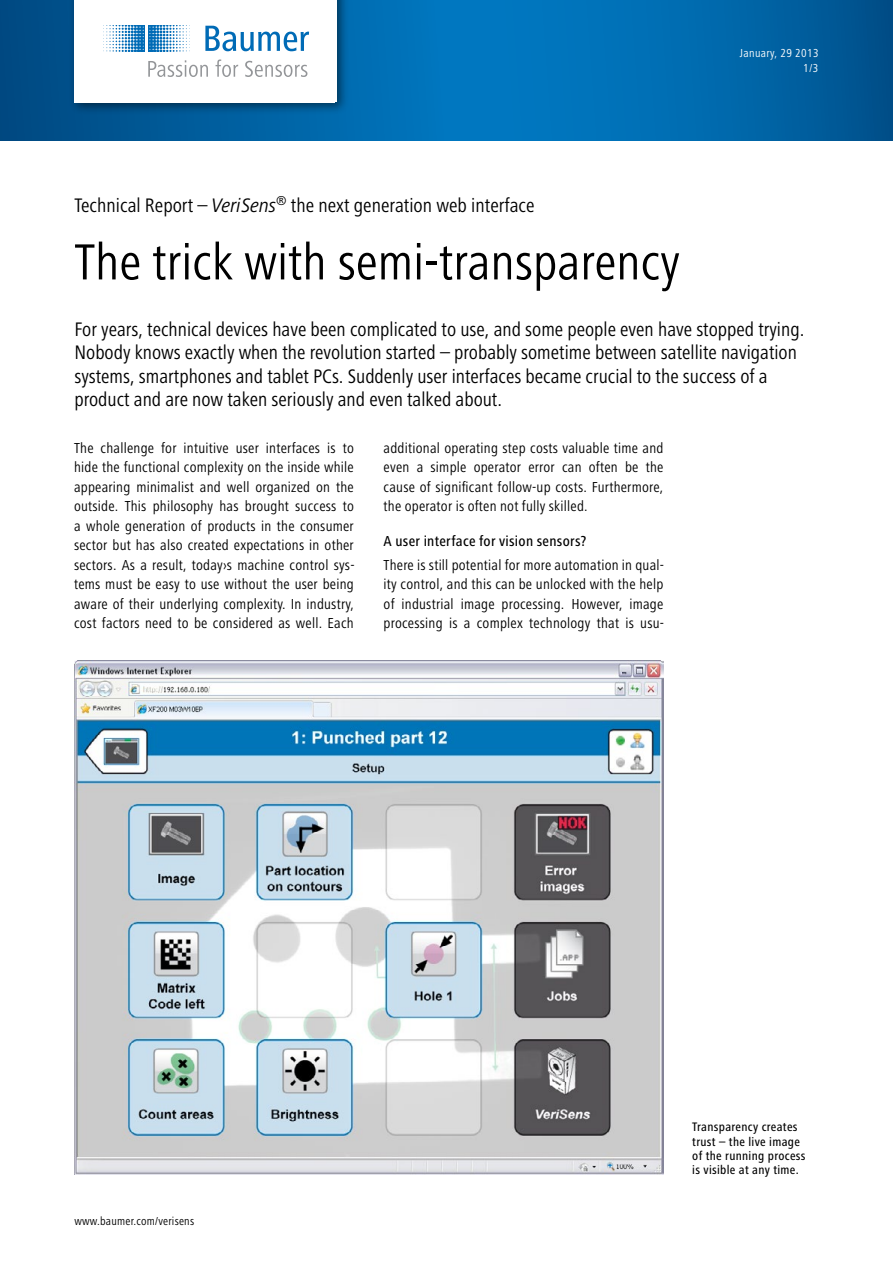
<style>
.page{position:relative;width:893px;height:1263px;background:#fff}
.page>*{position:absolute;margin:0;border:0;box-sizing:border-box;transform-origin:0 0}
.t1{font:condensed 52.5px "Frutiger Next LT";color:#000}
.t2{font:condensed 20.25px/23.7px "Frutiger Next LT";color:#000}
.t3{font:condensed 15px/19.5px "Frutiger Next LT";letter-spacing:.015em;color:#000;text-align:justify}
.t4{font:500 condensed 15px "Frutiger Next LT";letter-spacing:.02em;color:#000}
.t5{font:500 condensed 12.75px/14.2px "Frutiger Next LT";letter-spacing:.025em;color:#000}
.t6{font:condensed 12px "Frutiger Next LT";letter-spacing:.02em;color:#000}
.t7{font:condensed 12px/15px "Frutiger Next LT";letter-spacing:.03em;color:#fff;text-align:right}
.s1{font-style:italic;font-stretch:normal}
</style>
<div class="page">
<svg style="left:0;top:0;width:893px;height:141px;background:#0066a9"></svg>
<div style="left:68px;top:0;width:281px;height:115px;background:#000;opacity:.5"></div>
<div style="left:74px;top:0;width:261px;height:102px;background:#fff"></div>
<svg style="left:205px;top:26px;width:104px;height:25px"></svg>
<svg style="left:103px;top:25px;width:87px;height:27px"></svg>
<svg style="left:148px;top:60px;width:60px;height:17px"></svg>
<svg style="left:216px;top:59px;width:22px;height:18px"></svg>
<svg style="left:245px;top:61px;width:62px;height:16px"></svg>
<img style="left:74px;top:660px;width:589px;height:514px">
<p class="t7" style="left:740px;top:46px;width:80px">January, 29 2013<br>1/3</p>
<h2 class="t2" style="left:74px;top:194px;width:462px">Technical Report – <span class="s1">VeriSens</span><sup>®</sup> the next generation web interface</h2>
<h1 class="t1" style="left:74px;top:233px;width:607px">The trick with semi-transparency</h1>
<p class="t2" style="left:74px;top:317px;width:731px">For years, technical devices have been complicated to use, and some people even have stopped trying.<br>Nobody knows exactly when the revolution started – probably sometime between satellite navigation systems, smartphones and tablet PCs. Suddenly user interfaces became crucial to the success of a product and are now taken seriously and even talked about.</p>
<p class="t3" style="left:74px;top:438px;width:282px">The challenge for intuitive user interfaces is to hide the functional complexity on the inside while appearing minimalist and well organized on the outside. This philosophy has brought success to a whole generation of products in the consumer sector but has also created expectations in other sectors. As a result, today›s machine control sys&shy;tems must be easy to use without the user being aware of their underlying complexity. In industry, cost factors need to be considered as well. Each</p>
<p class="t3" style="left:384px;top:438px;width:281px">additional operating step costs valuable time and even a simple operator error can often be the cause of significant follow-up costs. Furthermore, the operator is often not fully skilled.</p>
<p class="t4" style="left:384px;top:532px;width:204px">A user interface for vision sensors?</p>
<p class="t3" style="left:384px;top:555px;width:282px">There is still potential for more automation in qual&shy;ity control, and this can be unlocked with the help of industrial image processing. However, image processing is a complex technology that is usu-</p>
<p class="t6" style="left:74px;top:1215px;width:121px">www.baumer.com/verisens</p>
<p class="t5" style="left:692px;top:1120px;width:115px">Transparency creates trust – the live image of the running process is visible at any time.</p>
</div>
